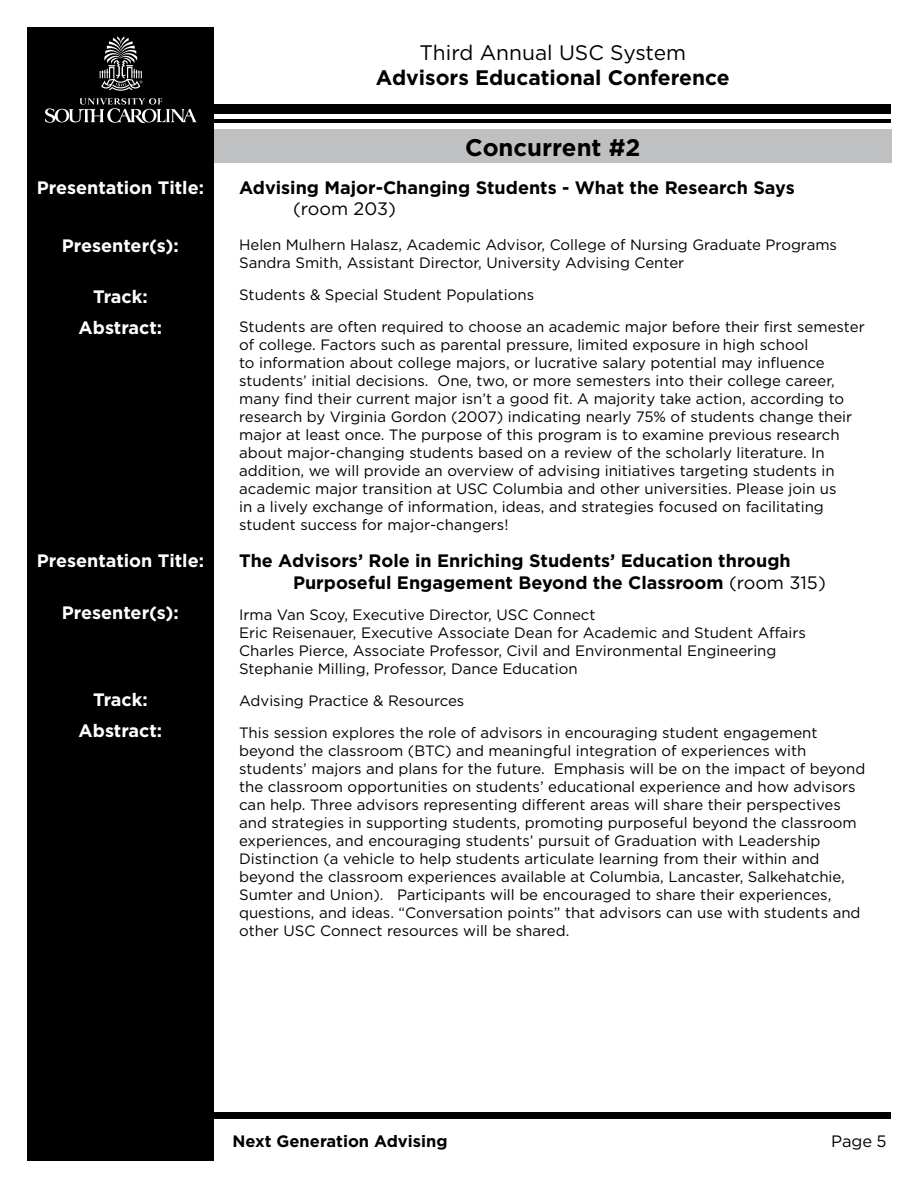
<style>
.page{position:relative;width:918px;height:1188px;background:#fff}
.page>*{position:absolute;margin:0;border:0;box-sizing:border-box;transform-origin:0 0}
.t1{font:700 24px "Gotham";color:#000}
.t2{font:700 21px "Gotham";color:#000}
.t3{font:21px "Gotham";color:#000}
.t4{font:700 18px/21.6px "Gotham";color:#000}
.t5{font:700 18px "Gotham";color:#fff}
.t6{font:18px "Gotham";color:#000}
.t7{font:700 16.5px "Gotham";color:#000}
.t8{font:16.5px "Gotham";color:#000}
.t9{font:15px/18px "Gotham";color:#000}
.s1{font-weight:400}
</style>
<div class="page">
<div style="left:214px;top:129px;width:677px;height:33px;background:#bec0c2"></div>
<div style="left:27px;top:104px;width:864px;height:9px;background:#000"></div>
<div style="left:27px;top:1113px;width:864px;height:6px;background:#000"></div>
<div style="left:27px;top:27px;width:187px;height:1134px;background:#000"></div>
<hr style="left:27px;top:119px;width:864px;height:4px;background:#000">
<svg style="left:45px;top:98px;width:152px;height:25px"></svg>
<svg style="left:100px;top:36px;width:42px;height:55px"></svg>
<h2 class="t3" style="left:420px;top:39px;width:268px">Third Annual USC System</h2>
<h2 class="t2" style="left:376px;top:63px;width:355px">Advisors Educational Conference</h2>
<h1 class="t1" style="left:465px;top:132px;width:177px">Concurrent #2</h1>
<p class="t5" style="left:37px;top:175px;width:169px">Presentation Title:</p>
<p class="t4" style="left:239px;top:176px;width:557px">Advising Major-Changing Students - What the Research Says</p>
<p class="t6" style="left:293px;top:197px;width:104px">(room 203)</p>
<p class="t5" style="left:62px;top:234px;width:119px">Presenter(s):</p>
<p class="t9" style="left:239px;top:235px;width:600px">Helen Mulhern Halasz, Academic Advisor, College of Nursing Graduate Programs<br>Sandra Smith, Assistant Director, University Advising Center</p>
<p class="t5" style="left:93px;top:284px;width:56px">Track:</p>
<p class="t9" style="left:239px;top:286px;width:297px">Students &amp; Special Student Populations</p>
<p class="t5" style="left:79px;top:316px;width:85px">Abstract:</p>
<p class="t9" style="left:239px;top:317px;width:627px">Students are often required to choose an academic major before their first semester of college. Factors such as parental pressure, limited exposure in high school<br>to information about college majors, or lucrative salary potential may influence students’ initial decisions. One, two, or more semesters into their college career, many find their current major isn’t a good fit. A majority take action, according to research by Virginia Gordon (2007) indicating nearly 75% of students change their major at least once. The purpose of this program is to examine previous research about major-changing students based on a review of the scholarly literature. In addition, we will provide an overview of advising initiatives targeting students in academic major transition at USC Columbia and other universities. Please join us<br>in a lively exchange of information, ideas, and strategies focused on facilitating student success for major-changers!</p>
<p class="t5" style="left:37px;top:549px;width:169px">Presentation Title:</p>
<p class="t4" style="left:293px;top:550px;width:534px;text-indent:-54px">The Advisors’ Role in Enriching Students’ Education through<br>Purposeful Engagement Beyond the Classroom <span class="s1">(room 315)</span></p>
<p class="t5" style="left:62px;top:601px;width:119px">Presenter(s):</p>
<p class="t9" style="left:239px;top:605px;width:569px">Irma Van Scoy, Executive Director, USC Connect<br>Eric Reisenauer, Executive Associate Dean for Academic and Student Affairs Charles Pierce, Associate Professor, Civil and Environmental Engineering Stephanie Milling, Professor, Dance Education</p>
<p class="t5" style="left:93px;top:687px;width:56px">Track:</p>
<p class="t9" style="left:239px;top:692px;width:227px">Advising Practice &amp; Resources</p>
<p class="t5" style="left:79px;top:719px;width:85px">Abstract:</p>
<p class="t9" style="left:239px;top:723px;width:628px">This session explores the role of advisors in encouraging student engagement beyond the classroom (BTC) and meaningful integration of experiences with students’ majors and plans for the future. Emphasis will be on the impact of beyond the classroom opportunities on students’ educational experience and how advisors can help. Three advisors representing different areas will share their perspectives and strategies in supporting students, promoting purposeful beyond the classroom experiences, and encouraging students’ pursuit of Graduation with Leadership Distinction (a vehicle to help students articulate learning from their within and beyond the classroom experiences available at Columbia, Lancaster, Salkehatchie, Sumter and Union). Participants will be encouraged to share their experiences, questions, and ideas. “Conversation points” that advisors can use with students and other USC Connect resources will be shared.</p>
<p class="t7" style="left:232px;top:1130px;width:217px">Next Generation Advising</p>
<p class="t8" style="left:831px;top:1131px;width:57px">Page 5</p>
</div>
